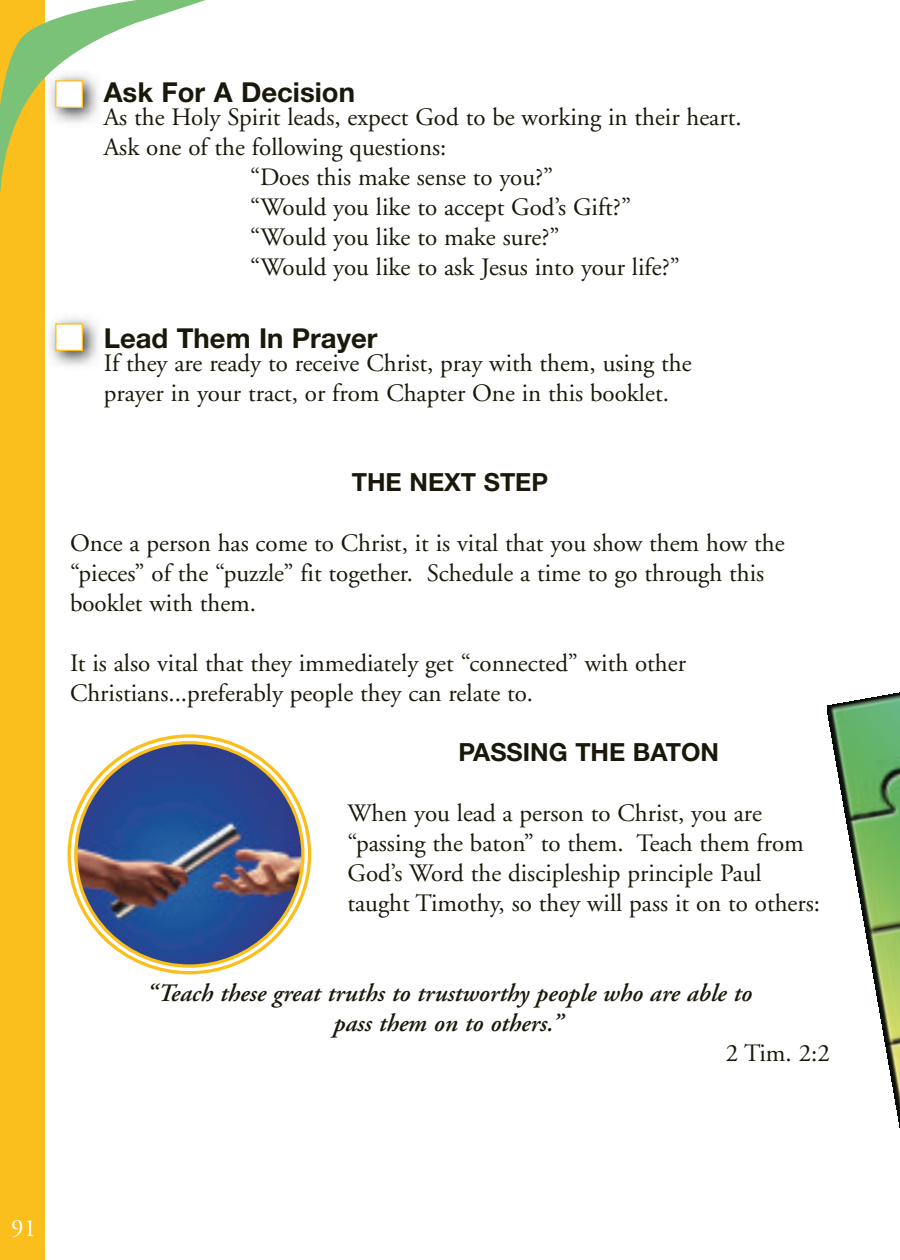
<style>
.page{position:relative;width:900px;height:1260px;background:#fff}
.page>*{position:absolute;margin:0;border:0;box-sizing:border-box;transform-origin:0 0}
.t1{font:700 27.5px "Helvetica Neue";color:#1a180a}
.t2{font:25px/30px "Adobe Garamond";color:#1a180a}
.t3{font:italic 600 25px/30px "Adobe Garamond";color:#1a180a;text-align:center}
.t4{font:700 25px "Helvetica Neue";color:#1a180a}
.t5{font:25px "Adobe Garamond";color:#fff}
</style>
<div class="page">
<img style="left:49px;top:317px;width:49px;height:49px">
<div style="left:56px;top:324px;width:26px;height:26px;background:#fff"></div>
<div style="left:55px;top:323px;width:28px;height:28px;border:1px solid #fabf1c"></div>
<div style="left:0;top:0;width:45px;height:1260px;background:#fabf1c"></div>
<svg style="left:0;top:0;width:206px;height:194px"></svg>
<svg style="left:67px;top:734px;width:245px;height:241px"></svg>
<svg style="left:72px;top:739px;width:234px;height:230px"></svg>
<img style="left:827px;top:692px;width:73px;height:436px">
<p class="t1" style="left:104px;top:83px;width:253px">Ask For A Decision</p>
<p class="t2" style="left:104px;top:105px;width:640px">As the Holy Spirit leads, expect God to be working in their heart.</p>
<p class="t2" style="left:104px;top:135px;width:344px">Ask one of the following questions:</p>
<p class="t2" style="left:250px;top:165px;width:305px">“Does this make sense to you?”</p>
<p class="t2" style="left:250px;top:195px;width:383px">“Would you like to accept God’s Gift?”</p>
<p class="t2" style="left:250px;top:225px;width:311px">“Would you like to make sure?”</p>
<p class="t2" style="left:250px;top:255px;width:431px">“Would you like to ask Jesus into your life?”</p>
<p class="t1" style="left:104px;top:328px;width:275px">Lead Them In Prayer</p>
<p class="t2" style="left:104px;top:350px;width:589px">If they are ready to receive Christ, pray with them, using the prayer in your tract, or from Chapter One in this booklet.</p>
<p class="t4" style="left:352px;top:473px;width:198px">THE NEXT STEP</p>
<p class="t2" style="left:70px;top:530px;width:716px">Once a person has come to Christ, it is vital that you show them how the “pieces” of the “puzzle” fit together. Schedule a time to go through this booklet with them.</p>
<p class="t2" style="left:70px;top:650px;width:618px">It is also vital that they immediately get “connected” with other<br>Christians...preferably people they can relate to.</p>
<p class="t4" style="left:458px;top:743px;width:262px">PASSING THE BATON</p>
<p class="t2" style="left:347px;top:800px;width:474px">When you lead a person to Christ, you are “passing the baton” to them. Teach them from God’s Word the discipleship principle Paul taught Timothy, so they will pass it on to others:</p>
<p class="t3" style="left:147px;top:980px;width:607px">“Teach these great truths to trustworthy people who are able to pass them on to others.”</p>
<p class="t2" style="left:726px;top:1040px;width:106px">2 Tim. 2:2</p>
<p class="t5" style="left:11px;top:1218px;width:26px">91</p>
</div>
